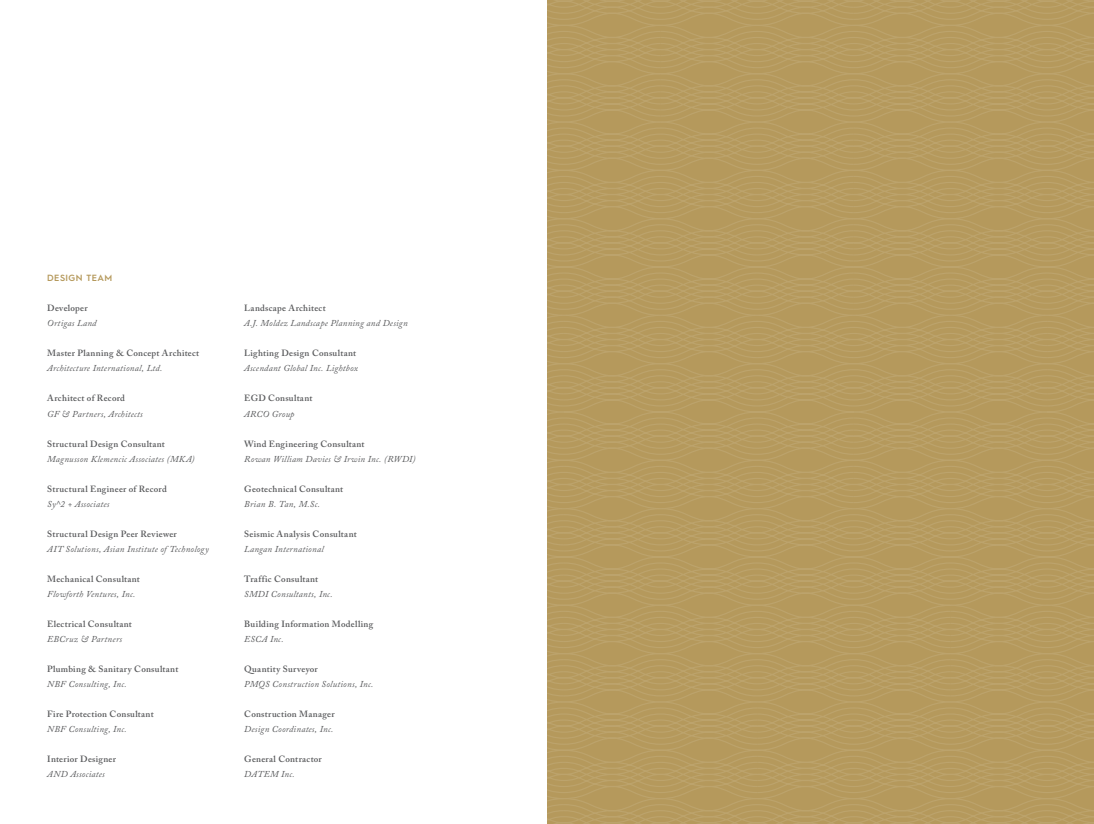
<style>
.page{position:relative;width:1094px;height:824px;background:#fff}
.page>*{position:absolute;margin:0;border:0;box-sizing:border-box;transform-origin:0 0}
.t1{font:600 9px "Adobe Caslon Pro";letter-spacing:.035em;color:#57585a}
.t2{font:italic 9px "Adobe Caslon Pro";letter-spacing:.025em;color:#57585a}
.t3{font:600 9px "Hurme Geometric Sans 2";letter-spacing:.05em;color:#b5995c}
</style>
<div class="page">
<svg style="left:547px;top:0;width:547px;height:121px"></svg>
<svg style="left:547px;top:121px;width:547px;height:193px"></svg>
<svg style="left:758px;top:314px;width:94px;height:97px"></svg>
<svg style="left:852px;top:314px;width:242px;height:97px"></svg>
<svg style="left:758px;top:411px;width:336px;height:96px"></svg>
<svg style="left:758px;top:507px;width:191px;height:193px"></svg>
<svg style="left:949px;top:507px;width:145px;height:193px"></svg>
<svg style="left:547px;top:314px;width:211px;height:386px"></svg>
<svg style="left:547px;top:700px;width:547px;height:124px"></svg>
<p class="t3" style="left:47px;top:272px;width:66px">DESIGN TEAM</p>
<p class="t1" style="left:47px;top:303px;width:42px">Developer</p>
<p class="t2" style="left:47px;top:318px;width:51px">Ortigas Land</p>
<p class="t1" style="left:47px;top:348px;width:153px">Master Planning &amp; Concept Architect</p>
<p class="t2" style="left:47px;top:363px;width:117px">Architecture International, Ltd.</p>
<p class="t1" style="left:47px;top:393px;width:79px">Architect of Record</p>
<p class="t2" style="left:47px;top:408px;width:97px">GF &amp; Partners, Architects</p>
<p class="t1" style="left:47px;top:438px;width:119px">Structural Design Consultant</p>
<p class="t2" style="left:47px;top:453px;width:149px">Magnusson Klemencic Associates (MKA)</p>
<p class="t1" style="left:47px;top:483px;width:121px">Structural Engineer of Record</p>
<p class="t2" style="left:47px;top:498px;width:64px">Sy^2 + Associates</p>
<p class="t1" style="left:47px;top:528px;width:131px">Structural Design Peer Reviewer</p>
<p class="t2" style="left:47px;top:543px;width:163px">AIT Solutions, Asian Institute of Technology</p>
<p class="t1" style="left:47px;top:573px;width:94px">Mechanical Consultant</p>
<p class="t2" style="left:47px;top:588px;width:90px">Flowforth Ventures, Inc.</p>
<p class="t1" style="left:47px;top:618px;width:86px">Electrical Consultant</p>
<p class="t2" style="left:47px;top:633px;width:76px">EBCruz &amp; Partners</p>
<p class="t1" style="left:47px;top:663px;width:132px">Plumbing &amp; Sanitary Consultant</p>
<p class="t2" style="left:47px;top:678px;width:81px">NBF Consulting, Inc.</p>
<p class="t1" style="left:47px;top:708px;width:108px">Fire Protection Consultant</p>
<p class="t2" style="left:47px;top:723px;width:81px">NBF Consulting, Inc.</p>
<p class="t1" style="left:47px;top:753px;width:70px">Interior Designer</p>
<p class="t2" style="left:47px;top:768px;width:59px">AND Associates</p>
<p class="t1" style="left:244px;top:303px;width:83px">Landscape Architect</p>
<p class="t2" style="left:244px;top:318px;width:165px">A.J. Moldez Landscape Planning and Design</p>
<p class="t1" style="left:244px;top:348px;width:113px">Lighting Design Consultant</p>
<p class="t2" style="left:244px;top:363px;width:115px">Ascendant Global Inc. Lightbox</p>
<p class="t1" style="left:244px;top:393px;width:70px">EGD Consultant</p>
<p class="t2" style="left:244px;top:408px;width:52px">ARCO Group</p>
<p class="t1" style="left:244px;top:438px;width:122px">Wind Engineering Consultant</p>
<p class="t2" style="left:244px;top:453px;width:173px">Rowan William Davies &amp; Irwin Inc. (RWDI)</p>
<p class="t1" style="left:244px;top:483px;width:101px">Geotechnical Consultant</p>
<p class="t2" style="left:244px;top:498px;width:77px">Brian B. Tan, M.Sc.</p>
<p class="t1" style="left:244px;top:528px;width:114px">Seismic Analysis Consultant</p>
<p class="t2" style="left:244px;top:543px;width:81px">Langan International</p>
<p class="t1" style="left:244px;top:573px;width:75px">Traffic Consultant</p>
<p class="t2" style="left:244px;top:588px;width:90px">SMDI Consultants, Inc.</p>
<p class="t1" style="left:244px;top:618px;width:131px">Building Information Modelling</p>
<p class="t2" style="left:244px;top:633px;width:41px">ESCA Inc.</p>
<p class="t1" style="left:244px;top:663px;width:75px">Quantity Surveyor</p>
<p class="t2" style="left:244px;top:678px;width:131px">PMQS Construction Solutions, Inc.</p>
<p class="t1" style="left:244px;top:708px;width:92px">Construction Manager</p>
<p class="t2" style="left:244px;top:723px;width:91px">Design Coordinates, Inc.</p>
<p class="t1" style="left:244px;top:753px;width:79px">General Contractor</p>
<p class="t2" style="left:244px;top:768px;width:52px">DATEM Inc.</p>
</div>
